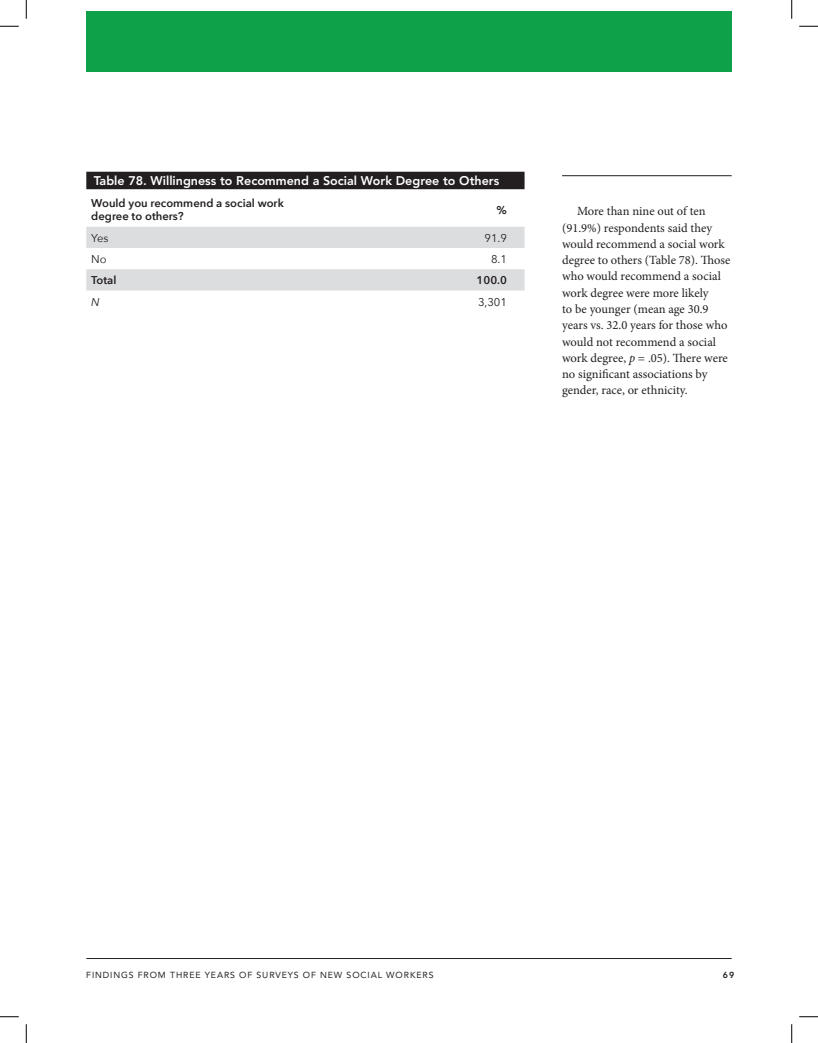
<style>
.page{position:relative;width:818px;height:1043px;background:#fff}
.page>*{position:absolute;margin:0;border:0;box-sizing:border-box;transform-origin:0 0}
.t1{font:12.5px/16.2px "Minion Pro";color:#231f20}
.t2{font:800 12.5px "Avenir LT Std";color:#fff}
.t3{font:600 11.25px/13.8px "Avenir Next";color:#231f20}
.t4{font:11.25px "Avenir Next";color:#231f20}
.t5{font:italic 11.25px "Avenir Next";color:#231f20}
.t6{font:8.75px "Avenir LT Std";letter-spacing:.1em;color:#231f20}
.t7{font:800 8.75px "Avenir LT Std";color:#231f20}
.s1{font-style:italic}
</style>
<div class="page">
<hr style="left:86px;top:958px;width:645px;height:1px;background:#231f20">
<div style="left:86px;top:11px;width:645px;height:60px;background:#0fa14a"></div>
<hr style="left:562px;top:175px;width:169px;height:1px;background:#231f20">
<div style="left:86px;top:172px;width:438px;height:17px;background:#231f20"></div>
<svg style="left:86px;top:227px;width:438px;height:63px"></svg>
<svg style="left:0;top:25px;width:19px;height:2px"></svg>
<svg style="left:799px;top:25px;width:19px;height:2px"></svg>
<svg style="left:0;top:1016px;width:19px;height:1px"></svg>
<svg style="left:799px;top:1016px;width:19px;height:1px"></svg>
<svg style="left:25px;top:0;width:2px;height:19px"></svg>
<svg style="left:25px;top:1024px;width:2px;height:18px"></svg>
<svg style="left:791px;top:0;width:1px;height:19px"></svg>
<svg style="left:791px;top:1024px;width:1px;height:18px"></svg>
<p class="t2" style="left:94px;top:174px;width:407px">Table 78. Willingness to Recommend a Social Work Degree to Others</p>
<p class="t3" style="left:91px;top:196px;width:194px">Would you recommend a social work degree to others?</p>
<p class="t3" style="left:496px;top:202px;width:12px">%</p>
<p class="t4" style="left:91px;top:228px;width:19px">Yes</p>
<p class="t4" style="left:484px;top:228px;width:24px">91.9</p>
<p class="t4" style="left:91px;top:249px;width:17px">No</p>
<p class="t4" style="left:491px;top:249px;width:17px">8.1</p>
<p class="t3" style="left:91px;top:273px;width:27px">Total</p>
<p class="t3" style="left:476px;top:273px;width:32px">100.0</p>
<p class="t5" style="left:91px;top:292px;width:10px">N</p>
<p class="t4" style="left:478px;top:292px;width:31px">3,301</p>
<p class="t1" style="left:562px;top:203px;width:170px;text-indent:15px">More than nine out of ten (91.9%) respondents said they would recommend a social work degree to others (Table 78). Those who would recommend a social work degree were more likely<br>to be younger (mean age 30.9 years vs. 32.0 years for those who would not recommend a social work degree, <span class="s1">p</span> = .05). There were no significant associations by gender, race, or ethnicity.</p>
<p class="t6" style="left:86px;top:970px;width:349px">FINDINGS FROM THREE YEARS OF SURVEYS OF NEW SOCIAL WORKERS</p>
<p class="t7" style="left:723px;top:970px;width:13px">69</p>
</div>
